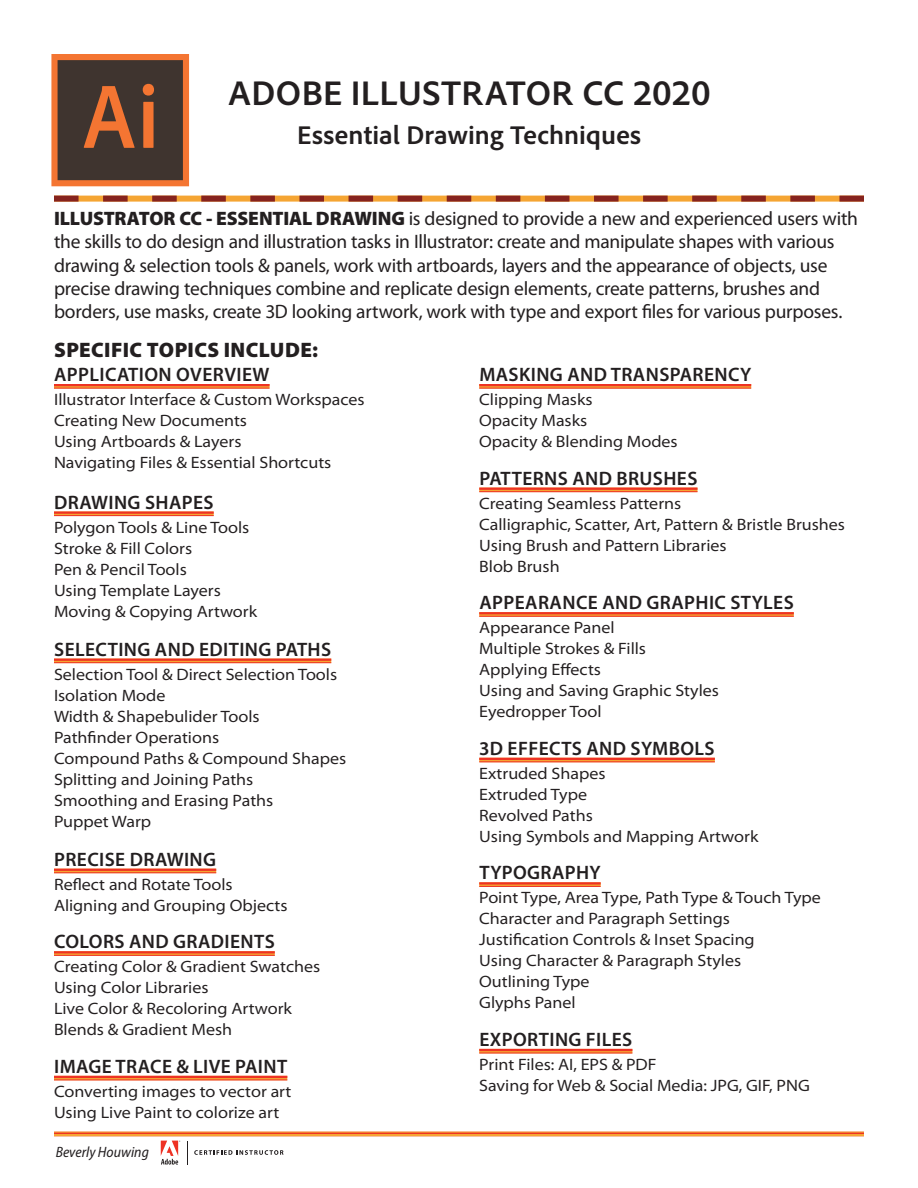
<style>
.page{position:relative;width:918px;height:1188px;background:#fff}
.page>*{position:absolute;margin:0;border:0;box-sizing:border-box;transform-origin:0 0}
.t1{font:700 94.65px "Adobe Clean";color:#f47532;scale:.89 1}
.t2{font:700 36px "Adobe Clean";color:#231f20}
.t3{font:700 27px "Adobe Clean";color:#231f20}
.t4{font:900 21px "Myriad Pro";letter-spacing:.02em;color:#231f20}
.t5{font:19.5px/23.4px "Myriad Pro";letter-spacing:-.015em;color:#231f20}
.t6{font:600 19.5px "Myriad Pro";letter-spacing:.02em;color:#231f20}
.t7{font:semi-expanded 16.5px/21px "Myriad Pro";color:#231f20}
.t8{font:italic semi-condensed 15px "Myriad Pro";color:#231f20}
.s1{font-weight:900}
</style>
<div class="page">
<svg style="left:51px;top:54px;width:138px;height:132px;background:#5f4030"></svg>
<svg style="left:54px;top:196px;width:810px;height:6px;background:#c06a32"></svg>
<svg style="left:161px;top:1141px;width:19px;height:24px"></svg>
<svg style="left:194px;top:1150px;width:89px;height:5px"></svg>
<svg style="left:187px;top:1141px;width:1px;height:23px"></svg>
<hr style="left:54px;top:1132px;width:810px;height:4px;background:#ee3224">
<hr style="left:54px;top:1132px;width:810px;height:1px;background:#f5a533">
<hr style="left:54px;top:1134px;width:810px;height:2px;background:#f5a533">
<svg style="left:54px;top:386px;width:216px;height:2px"></svg>
<hr style="left:54px;top:384px;width:216px;height:2px;background:#ee3224">
<hr style="left:54px;top:388px;width:216px;height:1px;background:#ee3224">
<hr style="left:54px;top:512px;width:160px;height:4px;background:#f5a533">
<hr style="left:54px;top:512px;width:160px;height:2px;background:#ee3224">
<hr style="left:54px;top:515px;width:160px;height:1px;background:#ee3224">
<hr style="left:54px;top:659px;width:277px;height:4px;background:#f5a533">
<hr style="left:54px;top:659px;width:277px;height:2px;background:#ee3224">
<hr style="left:54px;top:662px;width:277px;height:1px;background:#ee3224">
<hr style="left:54px;top:869px;width:162px;height:4px;background:#f5a533">
<hr style="left:54px;top:869px;width:162px;height:2px;background:#ee3224">
<hr style="left:54px;top:872px;width:162px;height:1px;background:#ee3224">
<svg style="left:54px;top:953px;width:221px;height:2px"></svg>
<hr style="left:54px;top:951px;width:221px;height:2px;background:#ee3224">
<hr style="left:54px;top:955px;width:221px;height:1px;background:#ee3224">
<svg style="left:54px;top:1078px;width:233px;height:2px"></svg>
<hr style="left:54px;top:1076px;width:233px;height:2px;background:#ee3224">
<hr style="left:54px;top:1080px;width:233px;height:1px;background:#ee3224">
<svg style="left:479px;top:386px;width:272px;height:2px"></svg>
<hr style="left:479px;top:384px;width:272px;height:2px;background:#ee3224">
<hr style="left:479px;top:388px;width:272px;height:1px;background:#ee3224">
<hr style="left:479px;top:488px;width:218px;height:4px;background:#f5a533">
<hr style="left:479px;top:488px;width:218px;height:2px;background:#ee3224">
<hr style="left:479px;top:491px;width:218px;height:1px;background:#ee3224">
<div style="left:479px;top:612px;width:315px;height:5px;background:#f2802e"></div>
<hr style="left:479px;top:612px;width:315px;height:2px;background:#ee3224">
<hr style="left:479px;top:616px;width:315px;height:1px;background:#ee3224">
<hr style="left:479px;top:758px;width:236px;height:4px;background:#f5a533">
<hr style="left:479px;top:758px;width:236px;height:2px;background:#ee3224">
<hr style="left:479px;top:761px;width:236px;height:1px;background:#ee3224">
<div style="left:479px;top:882px;width:122px;height:5px;background:#f49b31"></div>
<hr style="left:479px;top:882px;width:122px;height:3px;background:#ee3224">
<hr style="left:479px;top:886px;width:122px;height:1px;background:#ee3224">
<svg style="left:479px;top:1051px;width:153px;height:2px"></svg>
<hr style="left:479px;top:1049px;width:153px;height:2px;background:#ee3224">
<hr style="left:479px;top:1053px;width:153px;height:1px;background:#ee3224">
<h1 class="t1" style="left:81px;top:58px;width:89px">Ai</h1>
<h2 class="t2" style="left:228px;top:70px;width:484px">ADOBE ILLUSTRATOR CC 2020</h2>
<h3 class="t3" style="left:297px;top:118px;width:346px">Essential Drawing Techniques</h3>
<p class="t5" style="left:54px;top:206px;width:805px"><span class="s1">ILLUSTRATOR CC - ESSENTIAL DRAWING</span> is designed to provide a new and experienced users with the skills to do design and illustration tasks in Illustrator: create and manipulate shapes with various drawing &amp; selection tools &amp; panels, work with artboards, layers and the appearance of objects, use precise drawing techniques combine and replicate design elements, create patterns, brushes and borders, use masks, create 3D looking artwork, work with type and export files for various purposes.</p>
<p class="t4" style="left:54px;top:336px;width:266px">SPECIFIC TOPICS INCLUDE:</p>
<p class="t6" style="left:54px;top:362px;width:217px">APPLICATION OVERVIEW</p>
<p class="t7" style="left:54px;top:389px;width:312px">Illustrator Interface &amp; Custom Workspaces Creating New Documents<br>Using Artboards &amp; Layers<br>Navigating Files &amp; Essential Shortcuts</p>
<p class="t6" style="left:54px;top:490px;width:161px">DRAWING SHAPES</p>
<p class="t7" style="left:54px;top:517px;width:205px">Polygon Tools &amp; Line Tools<br>Stroke &amp; Fill Colors<br>Pen &amp; Pencil Tools<br>Using Template Layers<br>Moving &amp; Copying Artwork</p>
<p class="t6" style="left:54px;top:637px;width:279px">SELECTING AND EDITING PATHS</p>
<p class="t7" style="left:54px;top:664px;width:294px">Selection Tool &amp; Direct Selection Tools<br>Isolation Mode<br>Width &amp; Shapebulider Tools<br>Pathfinder Operations<br>Compound Paths &amp; Compound Shapes<br>Splitting and Joining Paths<br>Smoothing and Erasing Paths<br>Puppet Warp</p>
<p class="t6" style="left:54px;top:847px;width:164px">PRECISE DRAWING</p>
<p class="t7" style="left:54px;top:874px;width:235px">Reflect and Rotate Tools<br>Aligning and Grouping Objects</p>
<p class="t6" style="left:54px;top:929px;width:222px">COLORS AND GRADIENTS</p>
<p class="t7" style="left:54px;top:956px;width:268px">Creating Color &amp; Gradient Swatches<br>Using Color Libraries<br>Live Color &amp; Recoloring Artwork<br>Blends &amp; Gradient Mesh</p>
<p class="t6" style="left:54px;top:1054px;width:235px">IMAGE TRACE &amp; LIVE PAINT</p>
<p class="t7" style="left:54px;top:1081px;width:239px">Converting images to vector art<br>Using Live Paint to colorize art</p>
<p class="t6" style="left:479px;top:362px;width:273px">MASKING AND TRANSPARENCY</p>
<p class="t7" style="left:479px;top:389px;width:200px">Clipping Masks<br>Opacity Masks<br>Opacity &amp; Blending Modes</p>
<p class="t6" style="left:479px;top:466px;width:220px">PATTERNS AND BRUSHES</p>
<p class="t7" style="left:479px;top:493px;width:367px">Creating Seamless Patterns<br>Calligraphic, Scatter, Art, Pattern &amp; Bristle Brushes<br>Using Brush and Pattern Libraries<br>Blob Brush</p>
<p class="t6" style="left:479px;top:590px;width:316px">APPEARANCE AND GRAPHIC STYLES</p>
<p class="t7" style="left:479px;top:617px;width:241px">Appearance Panel<br>Multiple Strokes &amp; Fills<br>Applying Effects<br>Using and Saving Graphic Styles<br>Eyedropper Tool</p>
<p class="t6" style="left:479px;top:736px;width:237px">3D EFFECTS AND SYMBOLS</p>
<p class="t7" style="left:479px;top:763px;width:281px">Extruded Shapes<br>Extruded Type<br>Revolved Paths<br>Using Symbols and Mapping Artwork</p>
<p class="t6" style="left:479px;top:860px;width:123px">TYPOGRAPHY</p>
<p class="t7" style="left:479px;top:888px;width:343px">Point Type, Area Type, Path Type &amp; Touch Type<br>Character and Paragraph Settings<br>Justification Controls &amp; Inset Spacing<br>Using Character &amp; Paragraph Styles<br>Outlining Type<br>Glyphs Panel</p>
<p class="t6" style="left:479px;top:1027px;width:154px">EXPORTING FILES</p>
<p class="t7" style="left:479px;top:1054px;width:332px">Print Files: AI, EPS &amp; PDF<br>Saving for Web &amp; Social Media: JPG, GIF, PNG</p>
<p class="t8" style="left:56px;top:1143px;width:95px">Beverly Houwing</p>
</div>
